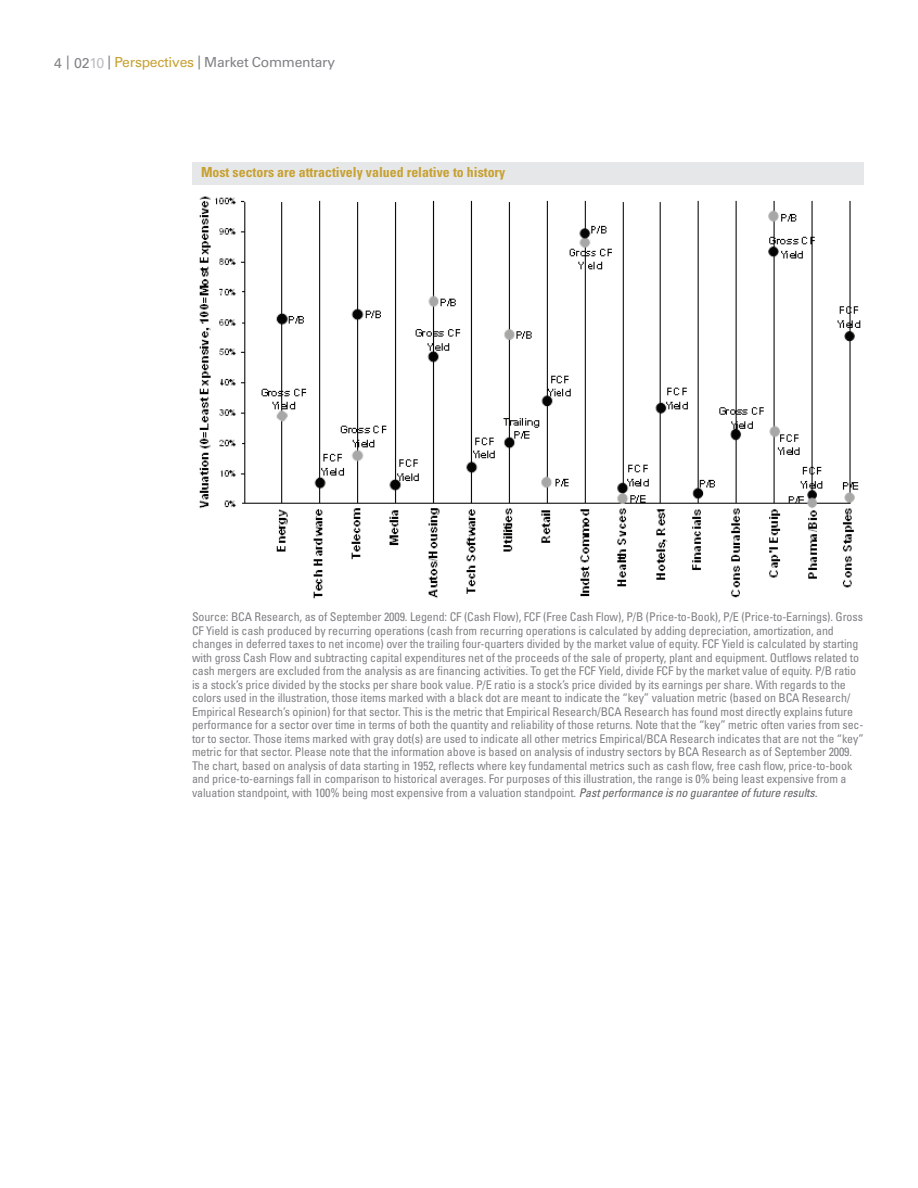
<style>
.page{position:relative;width:918px;height:1188px;background:#fff}
.page>*{position:absolute;margin:0;border:0;box-sizing:border-box;transform-origin:0 0}
.t1{font:700 condensed 13.8px "Univers LT Std";color:#c7a132}
.t2{font:13.8px "Univers LT Std";letter-spacing:-.02em;color:#808285}
.t3{font:condensed 12px/13.5px "Univers LT Std";letter-spacing:-.01em;color:#808285}
.s1{font-size:14.25px}
.s2{font-size:14.25px;color:#bcbdc0}
.s3{color:#c7a132}
.s4{font-style:italic;color:#636366}
</style>
<div class="page">
<div style="left:192px;top:162px;width:672px;height:22px;background:#e6e7e9"></div>
<img style="left:199px;top:196px;width:662px;height:403px">
<p class="t2" style="left:54px;top:54px;width:283px">4 | <span class="s1">02</span><span class="s2">10</span> | <span class="s3">Perspectives</span> | Market Commentary</p>
<p class="t1" style="left:201px;top:163px;width:306px">Most sectors are attractively valued relative to history</p>
<p class="t3" style="left:192px;top:610px;width:673px">Source: BCA Research, as of September 2009. Legend: CF (Cash Flow), FCF (Free Cash Flow), P/B (Price-to-Book), P/E (Price-to-Earnings). Gross CF Yield is cash produced by recurring operations (cash from recurring operations is calculated by adding depreciation, amortization, and changes in deferred taxes to net income) over the trailing four-quarters divided by the market value of equity. FCF Yield is calculated by starting with gross Cash Flow and subtracting capital expenditures net of the proceeds of the sale of property, plant and equipment. Outflows related to cash mergers are excluded from the analysis as are financing activities. To get the FCF Yield, divide FCF by the market value of equity. P/B ratio is a stock’s price divided by the stocks per share book value. P/E ratio is a stock’s price divided by its earnings per share. With regards to the colors used in the illustration, those items marked with a black dot are meant to indicate the “key” valuation metric (based on BCA Research/ Empirical Research’s opinion) for that sector. This is the metric that Empirical Research/BCA Research has found most directly explains future performance for a sector over time in terms of both the quantity and reliability of those returns. Note that the “key” metric often varies from sec&shy;tor to sector. Those items marked with gray dot(s) are used to indicate all other metrics Empirical/BCA Research indicates that are not the “key” metric for that sector. Please note that the information above is based on analysis of industry sectors by BCA Research as of September 2009.<br>The chart, based on analysis of data starting in 1952, reflects where key fundamental metrics such as cash flow, free cash flow, price-to-book and price-to-earnings fall in comparison to historical averages. For purposes of this illustration, the range is 0% being least expensive from a valuation standpoint, with 100% being most expensive from a valuation standpoint. <span class="s4">Past performance is no guarantee of future results.</span></p>
</div>
